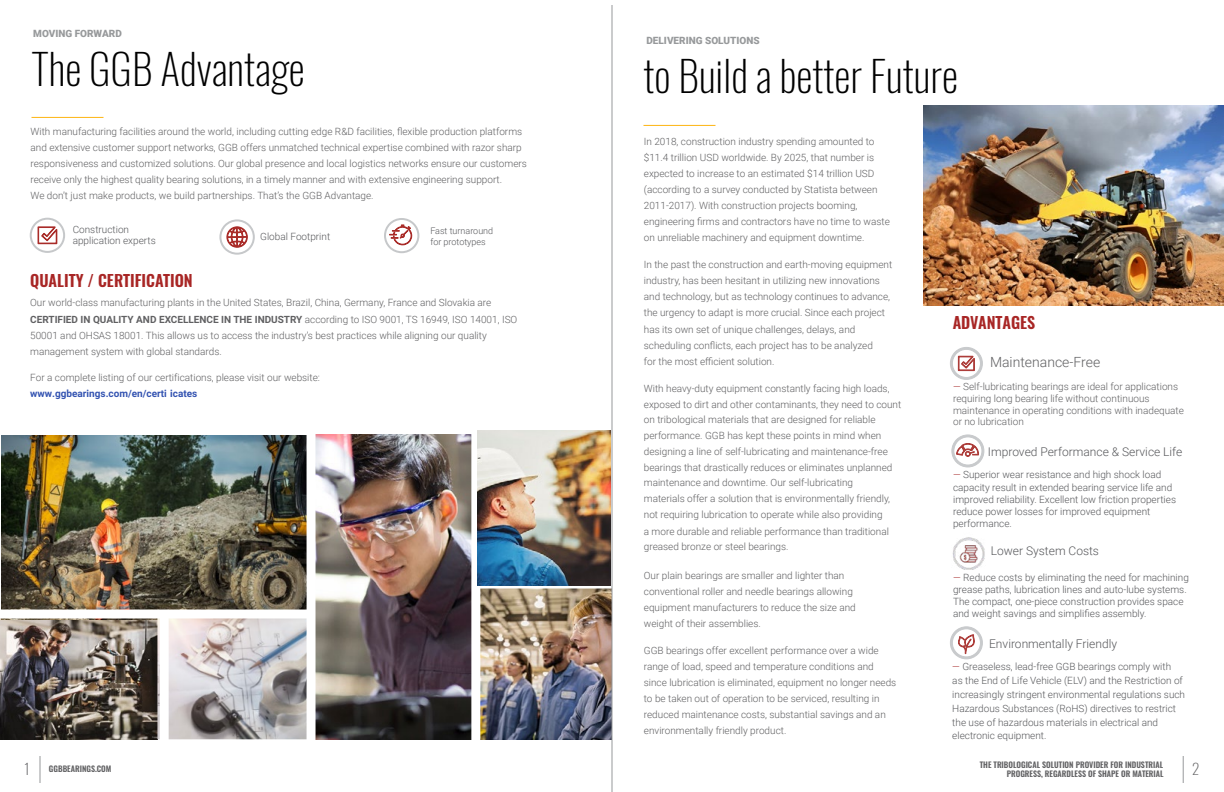
<style>
.page{position:relative;width:1224px;height:792px;background:#fff}
.page>*{position:absolute;margin:0;border:0;box-sizing:border-box;transform-origin:0 0}
.t1{font:200 42px "Oswald";color:#000}
.t2{font:600 16px "Oswald";color:#a82625}
.t3{font:200 15px "Oswald";color:#606062}
.t4{font:300 14px "Roboto";color:#606062}
.t5{font:300 12px "Roboto";color:#57585b}
.t6{font:300 10px/16px "Roboto";color:#606062}
.t7{font:300 10px/13.9px "Roboto";color:#57585b}
.t8{font:700 10px "Roboto";color:#3353b1}
.t9{font:900 10px "Roboto";color:#97999b}
.t10{font:300 9px/11px "Roboto";color:#57585b}
.t11{font:600 8px/9px "Oswald";color:#606062;text-align:right}
.s1{font-weight:700}
.s2{color:#a72b2a}
</style>
<div class="page">
<svg style="left:1183px;top:756px;width:1px;height:27px"></svg>
<hr style="left:644px;top:125px;width:72px;height:1px;background:#fdb411">
<svg style="left:40px;top:756px;width:1px;height:27px"></svg>
<hr style="left:32px;top:117px;width:72px;height:1px;background:#fdb411">
<img style="left:480px;top:589px;width:132px;height:150px">
<img style="left:316px;top:435px;width:155px;height:304px">
<img style="left:0;top:618px;width:307px;height:121px">
<img style="left:1px;top:435px;width:306px;height:184px">
<div style="left:160px;top:614px;width:9px;height:133px;background:#fff"></div>
<div style="left:0;top:610px;width:311px;height:8px;background:#fff"></div>
<hr style="left:612px;top:5px;width:1px;height:787px;background:#97999b">
<svg style="left:29px;top:217px;width:36px;height:36px"></svg>
<svg style="left:219px;top:219px;width:36px;height:36px"></svg>
<svg style="left:384px;top:218px;width:36px;height:36px"></svg>
<img style="left:478px;top:430px;width:132px;height:156px">
<svg style="left:952px;top:435px;width:32px;height:32px"></svg>
<svg style="left:950px;top:347px;width:32px;height:32px"></svg>
<svg style="left:950px;top:627px;width:32px;height:32px"></svg>
<img style="left:952px;top:537px;width:33px;height:32px">
<img style="left:923px;top:105px;width:301px;height:201px">
<p class="t9" style="left:33px;top:27px;width:90px">MOVING FORWARD</p>
<h1 class="t1" style="left:32px;top:31px;width:275px">The GGB Advantage</h1>
<p class="t6" style="left:31px;top:123px;width:498px">With manufacturing facilities around the world, including cutting edge R&amp;D facilities, flexible production platforms and extensive customer support networks, GGB offers unmatched technical expertise combined with razor sharp responsiveness and customized solutions. Our global presence and local logistics networks ensure our customers receive only the highest quality bearing solutions, in a timely manner and with extensive engineering support.<br>We don’t just make products, we build partnerships. That’s the GGB Advantage.</p>
<p class="t7" style="left:73px;top:233px;width:85px">application experts</p>
<p class="t7" style="left:73px;top:222px;width:58px">Construction</p>
<p class="t7" style="left:260px;top:229px;width:72px">Global Footprint</p>
<p class="t10" style="left:430px;top:225px;width:64px">Fast turnaround for prototypes</p>
<h2 class="t2" style="left:30px;top:270px;width:164px">QUALITY / CERTIFICATION</h2>
<p class="t6" style="left:30px;top:294px;width:489px;line-height:16.3px">Our world-class manufacturing plants in the United States, Brazil, China, Germany, France and Slovakia are <span class="s1">CERTIFIED IN QUALITY AND EXCELLENCE IN THE INDUSTRY</span> according to ISO 9001, TS 16949, ISO 14001, ISO 50001 and OHSAS 18001. This allows us to access the industry’s best practices while aligning our quality management system with global standards.</p>
<p class="t6" style="left:30px;top:369px;width:291px">For a complete listing of our certifications, please visit our website:</p>
<p class="t8" style="left:30px;top:387px;width:169px">www.ggbearings.com/en/certi icates</p>
<h3 class="t3" style="left:24px;top:756px;width:7px">1</h3>
<p class="t11" style="left:49px;top:765px;width:64px">GGBBEARINGS.COM</p>
<p class="t9" style="left:646px;top:33px;width:115px">DELIVERING SOLUTIONS</p>
<h1 class="t1" style="left:644px;top:38px;width:316px">to Build a better Future</h1>
<p class="t6" style="left:644px;top:133px;width:248px">In 2018, construction industry spending amounted to $11.4 trillion USD worldwide. By 2025, that number is expected to increase to an estimated $14 trillion USD (according to a survey conducted by Statista between 2011-2017). With construction projects booming, engineering firms and contractors have no time to waste on unreliable machinery and equipment downtime.</p>
<p class="t6" style="left:644px;top:255px;width:250px;line-height:16.3px">In the past the construction and earth-moving equipment industry, has been hesitant in utilizing new innovations and technology, but as technology continues to advance, the urgency to adapt is more crucial. Since each project has its own set of unique challenges, delays, and</p>
<p class="t6" style="left:644px;top:337px;width:231px">scheduling conflicts, each project has to be analyzed for the most efficient solution.</p>
<p class="t6" style="left:644px;top:380px;width:259px">With heavy-duty equipment constantly facing high loads, exposed to dirt and other contaminants, they need to count</p>
<p class="t6" style="left:644px;top:411px;width:250px">on tribological materials that are designed for reliable performance. GGB has kept these points in mind when designing a line of self-lubricating and maintenance-free bearings that drastically reduces or eliminates unplanned</p>
<p class="t6" style="left:644px;top:474px;width:248px">maintenance and downtime. Our self-lubricating materials offer a solution that is environmentally friendly, not requiring lubrication to operate while also providing a more durable and reliable performance than traditional</p>
<p class="t6" style="left:644px;top:538px;width:146px">greased bronze or steel bearings.</p>
<p class="t6" style="left:644px;top:567px;width:213px">Our plain bearings are smaller and lighter than conventional roller and needle bearings allowing equipment manufacturers to reduce the size and weight of their assemblies.</p>
<p class="t6" style="left:644px;top:642px;width:254px">GGB bearings offer excellent performance over a wide range of load, speed and temperature conditions and since lubrication is eliminated, equipment no longer needs to be taken out of operation to be serviced, resulting in reduced maintenance costs, substantial savings and an environmentally friendly product.</p>
<h2 class="t2" style="left:953px;top:312px;width:84px">ADVANTAGES</h2>
<h3 class="t4" style="left:990px;top:352px;width:112px">Maintenance-Free</h3>
<p class="t6" style="left:953px;top:380px;width:232px;line-height:12.2px"><span class="s2">—</span> Self-lubricating bearings are ideal for applications requiring long bearing life without continuous maintenance in operating conditions with inadequate</p>
<p class="t6" style="left:953px;top:413px;width:72px">or no lubrication</p>
<p class="t5" style="left:988px;top:443px;width:196px">Improved Performance &amp; Service Life</p>
<p class="t7" style="left:953px;top:468px;width:224px;line-height:12.2px"><span class="s2">—</span> Superior wear resistance and high shock load capacity result in extended bearing service life and improved reliability. Excellent low friction properties reduce power losses for improved equipment</p>
<p class="t5" style="left:991px;top:542px;width:110px">Lower System Costs</p>
<p class="t7" style="left:953px;top:571px;width:237px;line-height:12.4px"><span class="s2">—</span> Reduce costs by eliminating the need for machining grease paths, lubrication lines and auto-lube systems.</p>
<p class="t7" style="left:953px;top:595px;width:232px;line-height:12px">The compact, one-piece construction provides space and weight savings and simplifies assembly.</p>
<p class="t5" style="left:989px;top:636px;width:129px">Environmentally Friendly</p>
<p class="t7" style="left:952px;top:660px;width:234px"><span class="s2">—</span> Greaseless, lead-free GGB bearings comply with<br>as the End of Life Vehicle (ELV) and the Restriction of increasingly stringent environmental regulations such Hazardous Substances (RoHS) directives to restrict the use of hazardous materials in electrical and</p>
<p class="t7" style="left:952px;top:728px;width:96px">electronic equipment.</p>
<p class="t11" style="left:980px;top:760px;width:185px">THE TRIBOLOGICAL SOLUTION PROVIDER FOR INDUSTRIAL<br>PROGRESS, REGARDLESS OF SHAPE OR MATERIAL</p>
<h3 class="t3" style="left:1192px;top:756px;width:9px">2</h3>
<p class="t7" style="left:953px;top:516px;width:60px">performance.</p>
</div>
